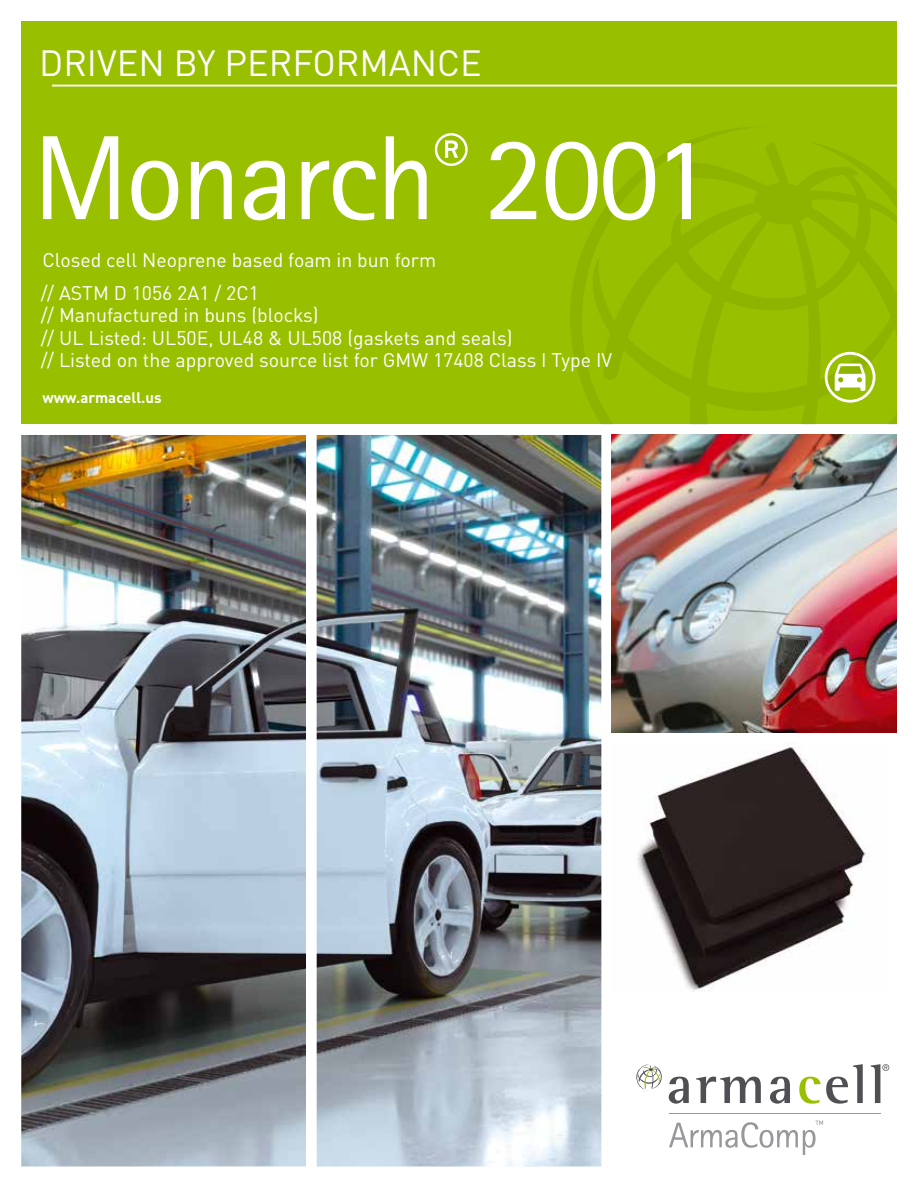
<style>
.page{position:relative;width:918px;height:1188px;background:#fff}
.page>*{position:absolute;margin:0;border:0;box-sizing:border-box;transform-origin:0 0}
.t1{font:120px "Rotis Sans Serif Pro";letter-spacing:-.02em;color:#fff}
.t2{font:36px "DIN Pro";color:#fff}
.t3{font:19.5px/22.5px "DIN Pro";color:#fff}
.t4{font:700 15px "DIN Pro";color:#fff}
</style>
<div class="page">
<div style="left:21px;top:21px;width:876px;height:403px;background:#98c000"></div>
<svg style="left:570px;top:127px;width:182px;height:261px"></svg>
<svg style="left:584px;top:140px;width:313px;height:284px"></svg>
<hr style="left:52px;top:85px;width:846px;height:2px;background:#fff">
<img style="left:21px;top:435px;width:285px;height:732px">
<img style="left:317px;top:435px;width:284px;height:732px">
<svg style="left:825px;top:352px;width:50px;height:51px"></svg>
<svg style="left:669px;top:1077px;width:20px;height:27px"></svg>
<svg style="left:696px;top:1077px;width:65px;height:26px"></svg>
<svg style="left:770px;top:1077px;width:20px;height:27px"></svg>
<svg style="left:799px;top:1064px;width:64px;height:40px"></svg>
<svg style="left:871px;top:1064px;width:18px;height:39px"></svg>
<svg style="left:636px;top:1064px;width:26px;height:26px"></svg>
<svg style="left:669px;top:1121px;width:154px;height:34px"></svg>
<hr style="left:669px;top:1113px;width:211px;height:1px;background:#98989c">
<img style="left:612px;top:435px;width:285px;height:297px">
<img style="left:637px;top:743px;width:230px;height:249px">
<h2 class="t2" style="left:39px;top:35px;width:444px">DRIVEN BY PERFORMANCE</h2>
<h1 class="t1" style="left:33px;top:108px;width:681px">Monarch<sup>®</sup> 2001</h1>
<p class="t3" style="left:41px;top:241px;width:397px;line-height:33px">Closed cell Neoprene based foam in bun form // ASTM D 1056 2A1 / 2C1</p>
<p class="t3" style="left:41px;top:302px;width:573px">// Manufactured in buns (blocks)<br>// UL Listed: UL50E, UL48 &amp; UL508 (gaskets and seals)<br>// Listed on the approved source list for GMW 17408 Class I Type IV</p>
<p class="t4" style="left:43px;top:385px;width:121px">www.armacell.us</p>
</div>
